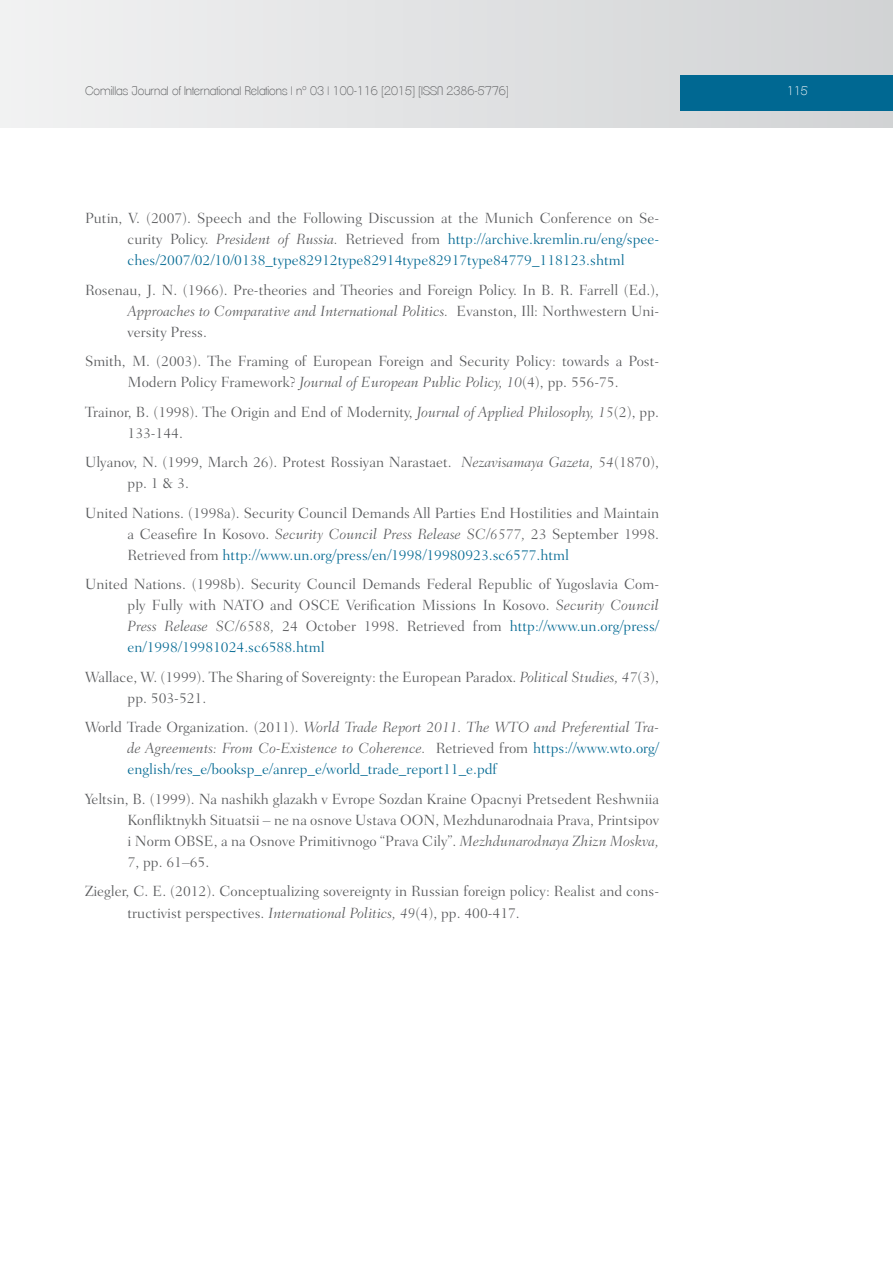
<style>
.page{position:relative;width:893px;height:1263px;background:#fff}
.page>*{position:absolute;margin:0;border:0;box-sizing:border-box;transform-origin:0 0}
.t1{font:300 15px/21px "Fairfield LH";color:#58595b;text-align:justify}
.t2{font:300 15px/21px "Fairfield LH";color:#006892;text-align:justify}
.t3{font:italic 300 15px/21px "Fairfield LH";color:#58595b;text-align:justify}
.t4{font:200 12px "Clemente P Dac";color:#58595b}
.t5{font:200 12px "Clemente P Dac";color:#fff}
.s1{color:#58595b}
.s2{font-style:italic;color:#58595b}
.s3{font-style:italic}
.s4{color:#006892}
.s5{font-style:normal}
.s6{font-style:normal;color:#006892}
</style>
<div class="page">
<div style="left:0;top:0;width:893px;height:128px;background:linear-gradient(to right,#f1f2f2,#d1d3d4)"></div>
<div style="left:680px;top:75px;width:213px;height:36px;background:#006892"></div>
<p class="t4" style="left:85px;top:83px;width:425px">Comillas Journal of International Relations | nº 03 | 100-116 [2015] [ISSN 2386-5776]</p>
<p class="t5" style="left:787px;top:83px;width:22px">115</p>
<p class="t2" style="left:128px;top:208px;width:533px;text-indent:-43px"><span class="s1">Putin, V. (2007). Speech and the Following Discussion at the Munich Conference on Se&shy;curity Policy.</span> <span class="s2">President of Russia.</span> <span class="s1">Retrieved from</span> http://archive.kremlin.ru/eng/spee&shy;ches/2007/02/10/0138_type82912type82914type82917type84779_118123.shtml</p>
<p class="t1" style="left:128px;top:279px;width:533px;text-indent:-43px">Rosenau, J. N. (1966). Pre-theories and Theories and Foreign Policy. In B. R. Farrell (Ed.), <span class="s3">Approaches to Comparative and International Politics.</span> Evanston, Ill: Northwestern Uni&shy;versity Press.</p>
<p class="t1" style="left:85px;top:351px;width:576px;text-align:center">Smith, M. (2003). The Framing of European Foreign and Security Policy: towards a Post-<br>Modern Policy Framework? <span class="s3">Journal of European Public Policy, 10</span>(4), pp. 556-75.</p>
<p class="t1" style="left:128px;top:401px;width:533px;text-indent:-43px">Trainor, B. (1998). The Origin and End of Modernity, <span class="s3">Journal of Applied Philosophy, 15</span>(2), pp.<br>133-144.</p>
<p class="t1" style="left:128px;top:452px;width:533px;text-indent:-43px">Ulyanov, N. (1999, March 26). Protest Rossiyan Narastaet. <span class="s3">Nezavisamaya Gazeta, 54</span>(1870), pp. 1 &amp; 3.</p>
<p class="t1" style="left:128px;top:502px;width:533px;text-indent:-43px">United Nations. (1998a). Security Council Demands All Parties End Hostilities and Maintain a Ceasefire In Kosovo. <span class="s3">Security Council Press Release SC/6577,</span> 23 September 1998.<br>Retrieved from <span class="s4">http://www.un.org/press/en/1998/19980923.sc6577.html</span></p>
<p class="t1" style="left:128px;top:574px;width:533px;text-indent:-43px">United Nations. (1998b). Security Council Demands Federal Republic of Yugoslavia Com&shy;ply Fully with NATO and OSCE Verification Missions In Kosovo. <span class="s3">Security Council Press Release SC/6588,</span> 24 October 1998. Retrieved from <span class="s4">http://www.un.org/press/ en/1998/19981024.sc6588.html</span></p>
<p class="t1" style="left:128px;top:666px;width:533px;text-indent:-43px">Wallace, W. (1999). The Sharing of Sovereignty: the European Paradox. <span class="s3">Political Studies, 47</span>(3), pp. 503-521.</p>
<p class="t3" style="left:128px;top:717px;width:533px;text-indent:-43px"><span class="s5">World Trade Organization. (2011).</span> World Trade Report 2011. The WTO and Preferential Tra&shy;de Agreements: From Co-Existence to Coherence. <span class="s5">Retrieved from</span> <span class="s6">https://www.wto.org/ english/res_e/booksp_e/anrep_e/world_trade_report11_e.pdf</span></p>
<p class="t1" style="left:128px;top:789px;width:533px;text-indent:-43px">Yeltsin, B. (1999). Na nashikh glazakh v Evrope Sozdan Kraine Opacnyi Pretsedent Reshwniia Konfliktnykh Situatsii – ne na osnove Ustava OON, Mezhdunarodnaia Prava, Printsipov i Norm OBSE, a na Osnove Primitivnogo “Prava Cily”. <span class="s3">Mezhdunarodnaya Zhizn Moskva, 7</span>, pp. 61–65.</p>
<p class="t1" style="left:128px;top:881px;width:533px;text-indent:-43px">Ziegler, C. E. (2012). Conceptualizing sovereignty in Russian foreign policy: Realist and cons&shy;tructivist perspectives. <span class="s3">International Politics, 49</span>(4), pp. 400-417.</p>
</div>
